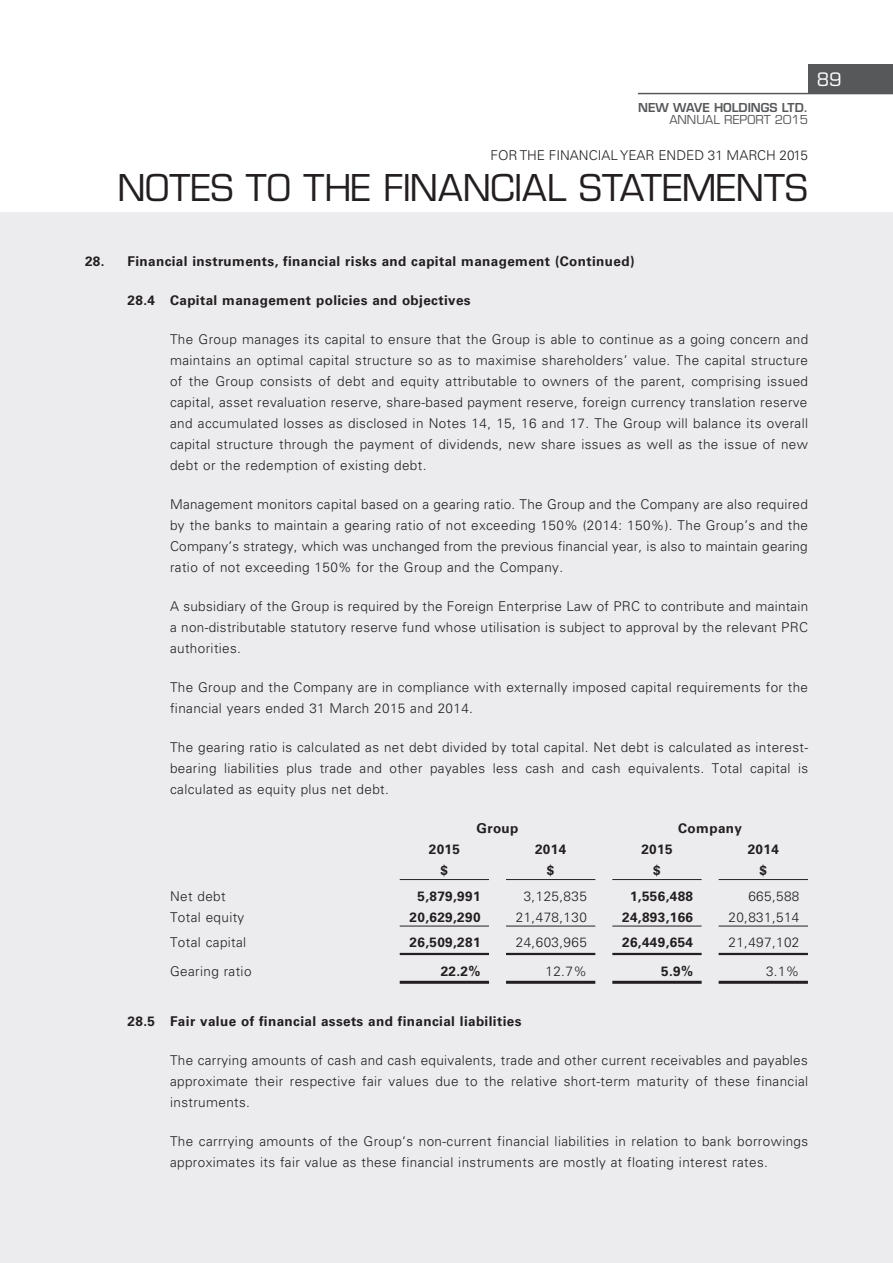
<style>
.page{position:relative;width:893px;height:1263px;background:#fff}
.page>*{position:absolute;margin:0;border:0;box-sizing:border-box;transform-origin:0 0}
.t1{font:36px "Eurostile LT Std";letter-spacing:-.005em;color:#231f20}
.t2{font:18px "Eurostile LT Std";color:#fff}
._00_E_Body_Text{font:300 13.5px/21px "Univers LT Std";letter-spacing:.03em;color:#231f20;text-align:justify}
._50_E_Table_Text{font:300 13.5px "Univers LT Std";letter-spacing:.03em;color:#231f20}
._50_E_Table_Text-2{font:700 13.5px "Univers LT Std";letter-spacing:.03em;color:#231f20}
._02_E_Subheading_Bod{font:700 13.5px "Univers LT Std";letter-spacing:.03em;color:#231f20}
._01_E_Heading_Body{font:700 13.5px "Univers LT Std";letter-spacing:.03em;color:#231f20}
._00_E_Body_Text-2{font:300 13.5px "Univers LT Std";color:#231f20}
.t3{font:600 12px "Eurostile LT Std";color:#57585a}
.t4{font:12px "Eurostile LT Std";color:#57585a}
</style>
<div class="page">
<div style="left:808px;top:64px;width:85px;height:30px;background:#57585a"></div>
<hr style="left:638px;top:93px;width:255px;height:1px;background:#57585a">
<div style="left:0;top:213px;width:893px;height:1050px;background:#ececee"></div>
<hr style="left:400px;top:879px;width:89px;height:1px;background:#231f20">
<hr style="left:506px;top:879px;width:89px;height:1px;background:#231f20">
<hr style="left:612px;top:879px;width:90px;height:1px;background:#231f20">
<hr style="left:719px;top:879px;width:89px;height:1px;background:#231f20">
<hr style="left:400px;top:926px;width:89px;height:1px;background:#231f20">
<hr style="left:506px;top:926px;width:89px;height:1px;background:#231f20">
<hr style="left:612px;top:926px;width:90px;height:1px;background:#231f20">
<hr style="left:719px;top:926px;width:89px;height:1px;background:#231f20">
<hr style="left:400px;top:953px;width:89px;height:2px;background:#231f20">
<hr style="left:506px;top:953px;width:89px;height:2px;background:#231f20">
<hr style="left:612px;top:953px;width:90px;height:2px;background:#231f20">
<hr style="left:719px;top:953px;width:89px;height:2px;background:#231f20">
<hr style="left:400px;top:981px;width:89px;height:3px;background:#231f20">
<hr style="left:506px;top:981px;width:89px;height:3px;background:#231f20">
<hr style="left:612px;top:981px;width:90px;height:3px;background:#231f20">
<hr style="left:719px;top:981px;width:89px;height:3px;background:#231f20">
<p class="t3" style="left:638px;top:100px;width:171px">NEW WAVE HOLDINGS LTD.</p>
<p class="t4" style="left:669px;top:112px;width:140px">ANNUAL REPORT 2015</p>
<p class="_00_E_Body_Text-2" style="left:490px;top:147px;width:319px">FOR THE FINANCIAL YEAR ENDED 31 MARCH 2015</p>
<h1 class="t1" style="left:118px;top:166px;width:692px">NOTES TO THE FINANCIAL STATEMENTS</h1>
<h2 class="t2" style="left:817px;top:69px;width:26px">89</h2>
<p class="_01_E_Heading_Body" style="left:85px;top:254px;width:551px">28. Financial instruments, financial risks and capital management (Continued)</p>
<p class="_02_E_Subheading_Bod" style="left:128px;top:293px;width:345px">28.4 Capital management policies and objectives</p>
<p class="_00_E_Body_Text" style="left:170px;top:329px;width:640px">The Group manages its capital to ensure that the Group is able to continue as a going concern and maintains an optimal capital structure so as to maximise shareholders’ value. The capital structure of the Group consists of debt and equity attributable to owners of the parent, comprising issued capital, asset revaluation reserve, share-based payment reserve, foreign currency translation reserve and accumulated losses as disclosed in Notes 14, 15, 16 and 17. The Group will balance its overall capital structure through the payment of dividends, new share issues as well as the issue of new debt or the redemption of existing debt.</p>
<p class="_00_E_Body_Text" style="left:170px;top:494px;width:639px">Management monitors capital based on a gearing ratio. The Group and the Company are also required by the banks to maintain a gearing ratio of not exceeding 150% (2014: 150%). The Group’s and the Company’s strategy, which was unchanged from the previous financial year, is also to maintain gearing ratio of not exceeding 150% for the Group and the Company.</p>
<p class="_00_E_Body_Text" style="left:170px;top:596px;width:640px">A subsidiary of the Group is required by the Foreign Enterprise Law of PRC to contribute and maintain a non-distributable statutory reserve fund whose utilisation is subject to approval by the relevant PRC authorities.</p>
<p class="_00_E_Body_Text" style="left:170px;top:677px;width:639px">The Group and the Company are in compliance with externally imposed capital requirements for the financial years ended 31 March 2015 and 2014.</p>
<p class="_00_E_Body_Text" style="left:170px;top:737px;width:640px">The gearing ratio is calculated as net debt divided by total capital. Net debt is calculated as interest&shy;bearing liabilities plus trade and other payables less cash and cash equivalents. Total capital is calculated as equity plus net debt.</p>
<p class="_50_E_Table_Text-2" style="left:476px;top:821px;width:44px">Group</p>
<p class="_50_E_Table_Text-2" style="left:678px;top:821px;width:65px">Company</p>
<p class="_50_E_Table_Text-2" style="left:429px;top:842px;width:33px">2015</p>
<p class="_50_E_Table_Text-2" style="left:535px;top:842px;width:33px">2014</p>
<p class="_50_E_Table_Text-2" style="left:641px;top:842px;width:33px">2015</p>
<p class="_50_E_Table_Text-2" style="left:748px;top:842px;width:33px">2014</p>
<p class="_50_E_Table_Text-2" style="left:441px;top:863px;width:9px">$</p>
<p class="_50_E_Table_Text-2" style="left:547px;top:863px;width:9px">$</p>
<p class="_50_E_Table_Text-2" style="left:653px;top:863px;width:9px">$</p>
<p class="_50_E_Table_Text-2" style="left:759px;top:863px;width:9px">$</p>
<p class="_50_E_Table_Text" style="left:170px;top:888px;width:57px">Net debt</p>
<p class="_50_E_Table_Text-2" style="left:417px;top:888px;width:65px">5,879,991</p>
<p class="_50_E_Table_Text" style="left:524px;top:888px;width:65px">3,125,835</p>
<p class="_50_E_Table_Text-2" style="left:630px;top:888px;width:65px">1,556,488</p>
<p class="_50_E_Table_Text" style="left:748px;top:888px;width:53px">665,588</p>
<p class="_50_E_Table_Text" style="left:170px;top:909px;width:76px">Total equity</p>
<p class="_50_E_Table_Text-2" style="left:410px;top:909px;width:72px">20,629,290</p>
<p class="_50_E_Table_Text" style="left:516px;top:909px;width:72px">21,478,130</p>
<p class="_50_E_Table_Text-2" style="left:622px;top:909px;width:72px">24,893,166</p>
<p class="_50_E_Table_Text" style="left:728px;top:909px;width:72px">20,831,514</p>
<p class="_50_E_Table_Text" style="left:170px;top:934px;width:78px">Total capital</p>
<p class="_50_E_Table_Text-2" style="left:410px;top:935px;width:72px">26,509,281</p>
<p class="_50_E_Table_Text" style="left:516px;top:934px;width:72px">24,603,965</p>
<p class="_50_E_Table_Text-2" style="left:622px;top:935px;width:72px">26,449,654</p>
<p class="_50_E_Table_Text" style="left:728px;top:934px;width:72px">21,497,102</p>
<p class="_50_E_Table_Text" style="left:170px;top:963px;width:83px">Gearing ratio</p>
<p class="_50_E_Table_Text-2" style="left:441px;top:963px;width:41px">22.2%</p>
<p class="_50_E_Table_Text" style="left:545px;top:963px;width:43px">12.7%</p>
<p class="_50_E_Table_Text-2" style="left:661px;top:963px;width:33px">5.9%</p>
<p class="_50_E_Table_Text" style="left:766px;top:963px;width:35px">3.1%</p>
<p class="_02_E_Subheading_Bod" style="left:128px;top:1013px;width:395px">28.5 Fair value of financial assets and financial liabilities</p>
<p class="_00_E_Body_Text" style="left:170px;top:1049px;width:640px">The carrying amounts of cash and cash equivalents, trade and other current receivables and payables approximate their respective fair values due to the relative short-term maturity of these financial instruments.</p>
<p class="_00_E_Body_Text" style="left:170px;top:1130px;width:640px">The carrrying amounts of the Group‘s non-current financial liabilities in relation to bank borrowings approximates its fair value as these financial instruments are mostly at floating interest rates.</p>
</div>
